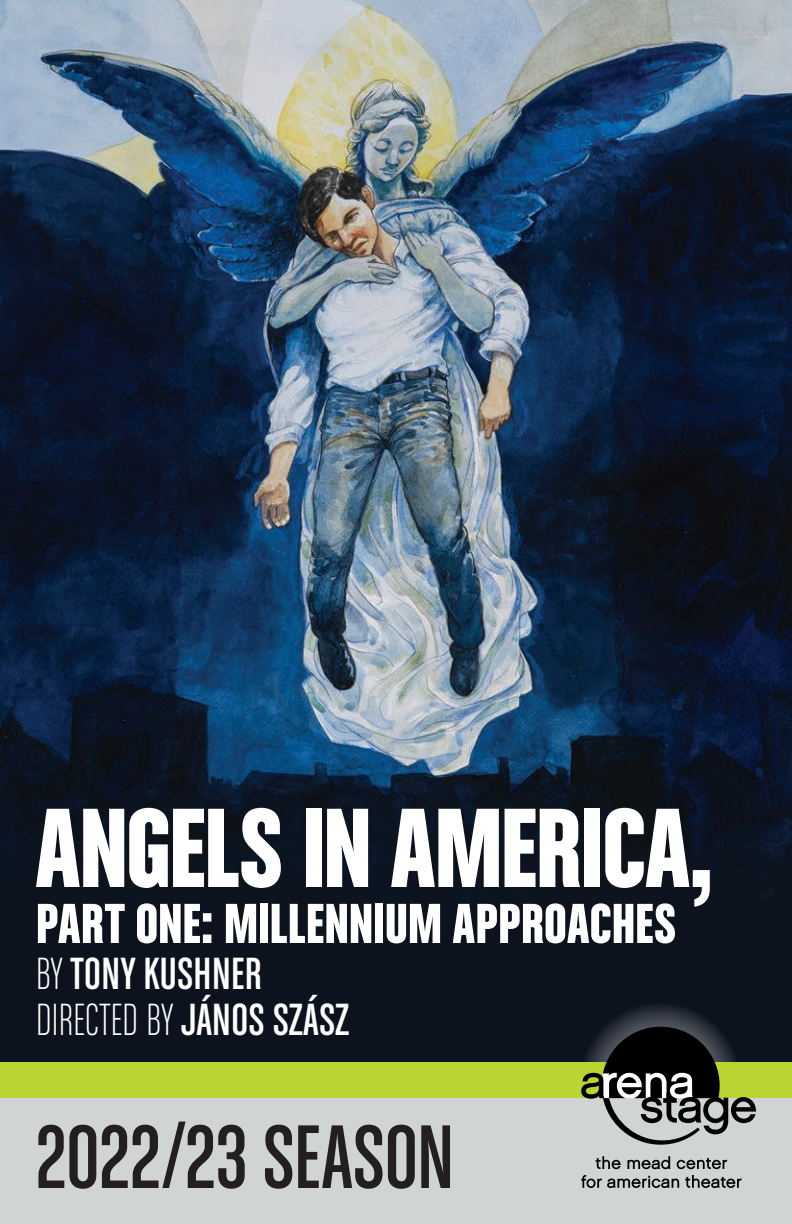
<style>
.page{position:relative;width:792px;height:1224px;background:#fff}
.page>*{position:absolute;margin:0;border:0;box-sizing:border-box;transform-origin:0 0}
.Show_Title{font:120px "Chalet Comprime Hong Kong Sixty";letter-spacing:-.01em;color:#fff}
.Cover_Season{font:96px "Chalet Comprime Cologne Sixty";color:#231f20}
.Show_Sub_Title{font:60px "Chalet Comprime Hong Kong Sixty";letter-spacing:.005em;color:#fff}
.Cover_Credits{font:48px "Chalet Comprime Milan Sixty";letter-spacing:.01em;color:#fff}
.Cover_Credits-2{font:48px "Chalet Comprime Cologne Sixty";letter-spacing:.01em;color:#fff}
.s1{font-family:"Chalet Comprime Milan Sixty"}
.s2{font-family:"Chalet Comprime Cologne Sixty"}
</style>
<div class="page">
<img style="left:0;top:0;width:792px;height:1062px">
<svg style="left:579px;top:1002px;width:162px;height:162px;background:#292f39"></svg>
<div style="left:0;top:1098px;width:792px;height:126px;background:#d1d4d4"></div>
<div style="left:0;top:1062px;width:792px;height:36px;background:#bad432"></div>
<svg style="left:596px;top:1156px;width:25px;height:13px"></svg>
<svg style="left:627px;top:1156px;width:43px;height:13px"></svg>
<svg style="left:677px;top:1158px;width:50px;height:11px"></svg>
<svg style="left:581px;top:1175px;width:98px;height:13px"></svg>
<svg style="left:685px;top:1175px;width:57px;height:13px"></svg>
<svg style="left:581px;top:1027px;width:175px;height:118px"></svg>
<p class="Show_Title" style="left:36px;top:778px;width:679px">ANGELS IN AMERICA,</p>
<p class="Show_Sub_Title" style="left:36px;top:888px;width:641px">PART ONE: MILLENNIUM APPROACHES</p>
<p class="Cover_Credits-2" style="left:36px;top:947px;width:227px"><span class="s1">BY</span> TONY KUSHNER</p>
<p class="Cover_Credits" style="left:36px;top:994px;width:315px">DIRECTED BY <span class="s2">JÁNOS SZÁSZ</span></p>
<p class="Cover_Season" style="left:36px;top:1104px;width:420px">2022/23 SEASON</p>
</div>
